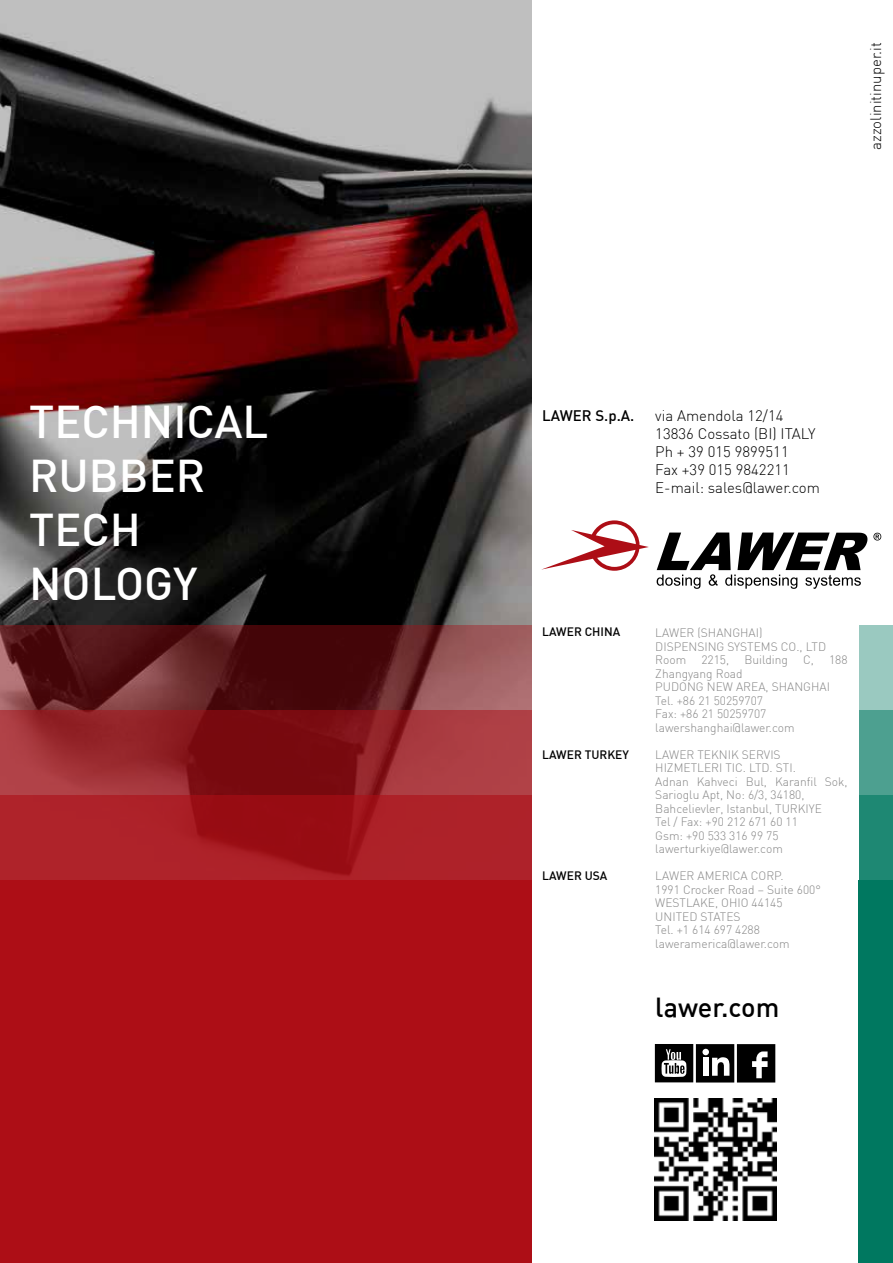
<style>
.page{position:relative;width:893px;height:1263px;background:#fff}
.page>*{position:absolute;margin:0;border:0;box-sizing:border-box;transform-origin:0 0}
.t1{font:500 45px/54px "DIN";color:#fff}
.t2{font:500 27px "DIN";color:#000}
.t3{font:300 15px/18px "DIN";color:#000}
.t4{font:500 15px "DIN";color:#000}
.t5{font:300 12px/13.5px "DIN";color:#878787}
.t6{font:500 12px "DIN";color:#000}
</style>
<div class="page">
<img style="left:0;top:0;width:531px;height:625px">
<div style="left:655px;top:1044px;width:38px;height:38px;border:4px solid #000"></div>
<svg style="left:657px;top:1046px;width:34px;height:34px"></svg>
<img style="left:655px;top:1099px;width:121px;height:121px">
<svg style="left:742px;top:1049px;width:28px;height:28px"></svg>
<div style="left:737px;top:1044px;width:38px;height:38px;border:4px solid #000"></div>
<div style="left:696px;top:1044px;width:38px;height:38px;background:#000"></div>
<div style="left:703px;top:1058px;width:5px;height:18px;background:#fff"></div>
<div style="left:702px;top:1049px;width:7px;height:6px;background:#fff;border-radius:50%"></div>
<svg style="left:712px;top:1057px;width:17px;height:19px"></svg>
<svg style="left:873px;top:533px;width:8px;height:7px"></svg>
<svg style="left:541px;top:520px;width:108px;height:51px"></svg>
<svg style="left:657px;top:532px;width:210px;height:57px"></svg>
<div style="left:859px;top:625px;width:34px;height:638px;background:#9ac9c0"></div>
<div style="left:859px;top:710px;width:34px;height:553px;background:#4da090"></div>
<div style="left:859px;top:795px;width:34px;height:468px;background:#1e8873"></div>
<div style="left:859px;top:880px;width:34px;height:383px;background:#007860"></div>
<svg style="left:0;top:625px;width:531px;height:85px"></svg>
<svg style="left:0;top:710px;width:531px;height:85px"></svg>
<svg style="left:0;top:795px;width:531px;height:85px;fill:#ae2229"></svg>
<div style="left:0;top:880px;width:531px;height:383px;background:#ad0e16"></div>
<h1 class="t1" style="left:29px;top:393px;width:241px">TECHNICAL<br>RUBBER<br>TECH<br>NOLOGY</h1>
<p class="t3" style="left:867px;top:150px;width:109px;rotate:-90deg">azzolinitinuper.it</p>
<p class="t4" style="left:542px;top:406px;width:94px">LAWER S.p.A.</p>
<p class="t3" style="left:655px;top:406px;width:166px">via Amendola 12/14<br>13836 Cossato (BI) ITALY<br>Ph + 39 015 9899511<br>Fax +39 015 9842211<br>E-mail: sales@lawer.com</p>
<p class="t6" style="left:542px;top:624px;width:80px">LAWER CHINA</p>
<p class="t6" style="left:542px;top:747px;width:88px">LAWER TURKEY</p>
<p class="t6" style="left:542px;top:868px;width:67px">LAWER USA</p>
<p class="t5" style="left:655px;top:626px;width:172px">LAWER (SHANGHAI)<br>DISPENSING SYSTEMS CO., LTD<br>Room</p>
<p class="t5" style="left:701px;top:653px;width:29px">2215,</p>
<p class="t5" style="left:744px;top:653px;width:45px">Building</p>
<p class="t5" style="left:803px;top:653px;width:12px">C,</p>
<p class="t5" style="left:829px;top:653px;width:20px">188</p>
<p class="t5" style="left:655px;top:666px;width:176px">Zhangyang Road<br>PUDONG NEW AREA, SHANGHAI<br>Tel. +86 21 50259707<br>Fax: +86 21 50259707 lawershanghai@lawer.com</p>
<p class="t5" style="left:655px;top:747px;width:194px">LAWER TEKNIK SERVIS<br>HIZMETLERI TIC. LTD. STI.<br>Adnan Kahveci Bul, Karanfil Sok,<br>Sarioglu Apt, No: 6/3, 34180,<br>Bahcelievler, Istanbul, TURKIYE<br>Tel / Fax: +90 212 671 60 11<br>Gsm: +90 533 316 99 75 lawerturkiye@lawer.com</p>
<p class="t5" style="left:655px;top:869px;width:167px">LAWER AMERICA CORP.<br>1991 Crocker Road – Suite 600°<br>WESTLAKE, OHIO 44145<br>UNITED STATES<br>Tel. +1 614 697 4288 laweramerica@lawer.com</p>
<h2 class="t2" style="left:655px;top:990px;width:126px">lawer.com</h2>
</div>
